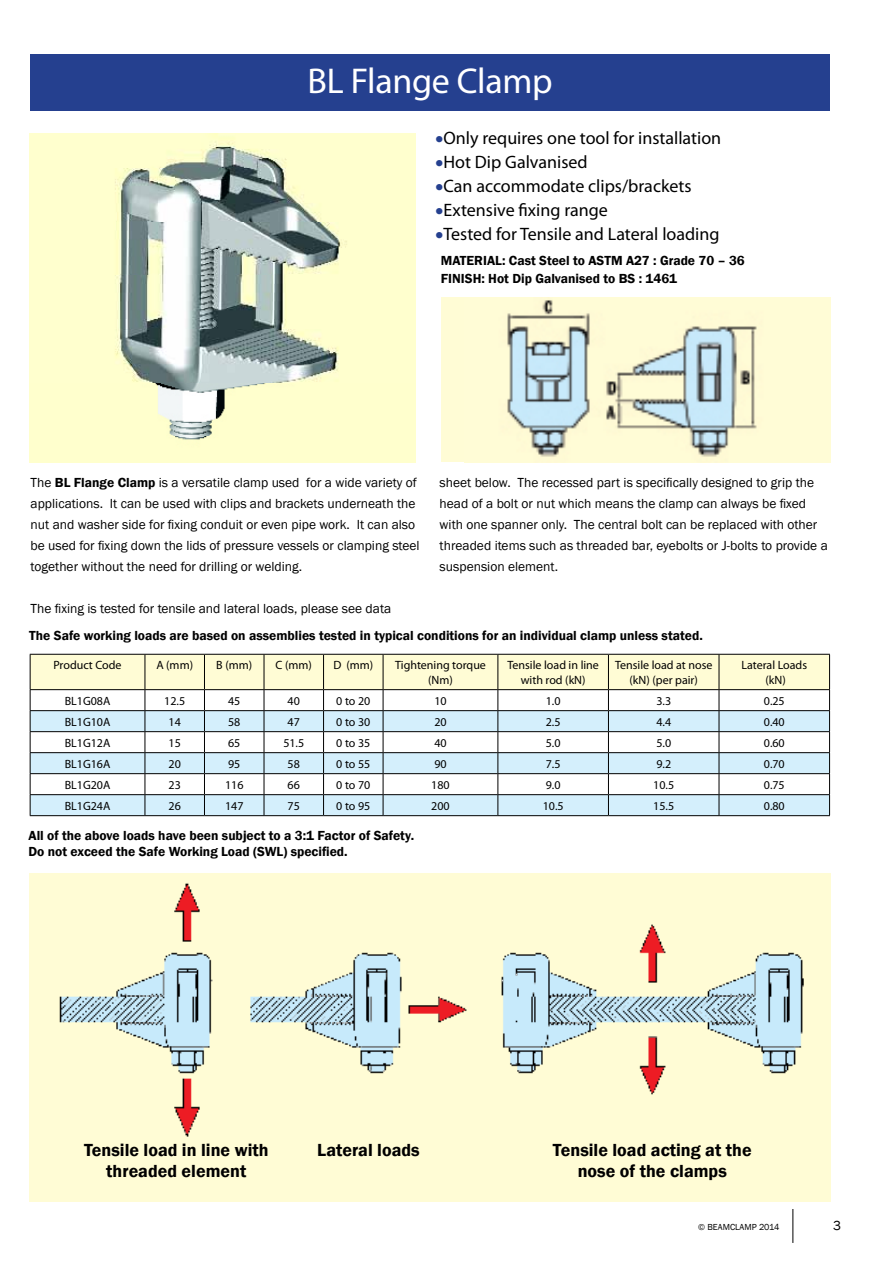
<style>
.page{position:relative;width:893px;height:1263px;background:#fff}
.page>*{position:absolute;margin:0;border:0;box-sizing:border-box;transform-origin:0 0}
.t1{font:36px "Myriad Pro";letter-spacing:-.01em;color:#fff}
.t2{font:18px "Myriad Pro";color:#000}
.t3{font:600 18px/21px "Franklin Gothic";color:#000;text-align:center}
.t4{font:13.5px/21px "Franklin Gothic";color:#000}
.t5{font:600 13.5px/16.2px "Franklin Gothic";color:#000}
.t6{font:12px/14.4px "Myriad Pro";color:#000;text-align:center}
.t7{font:9px "Franklin Gothic";color:#000}
.s1{font-size:30px;color:#25408f}
.s2{font-weight:600}
</style>
<div class="page">
<img style="left:30px;top:874px;width:801px;height:328px">
<hr style="left:792px;top:1209px;width:1px;height:34px;background:#000">
<div style="left:30px;top:54px;width:800px;height:57px;background:#25408f"></div>
<img style="left:30px;top:133px;width:385px;height:329px">
<div style="left:441px;top:298px;width:390px;height:164px;background:#fffcd5"></div>
<img style="left:507px;top:300px;width:250px;height:157px">
<hr style="left:30px;top:815px;width:115px;height:1px;background:#000">
<hr style="left:145px;top:815px;width:59px;height:1px;background:#000">
<hr style="left:204px;top:815px;width:60px;height:1px;background:#000">
<hr style="left:264px;top:815px;width:60px;height:1px;background:#000">
<hr style="left:324px;top:815px;width:59px;height:1px;background:#000">
<hr style="left:383px;top:815px;width:115px;height:1px;background:#000">
<hr style="left:498px;top:815px;width:110px;height:1px;background:#000">
<hr style="left:608px;top:815px;width:111px;height:1px;background:#000">
<svg style="left:30px;top:654px;width:800px;height:161px"></svg>
<hr style="left:719px;top:794px;width:111px;height:1px;background:#000">
<hr style="left:719px;top:815px;width:111px;height:1px;background:#000">
<h1 class="t1" style="left:308px;top:59px;width:246px">BL Flange Clamp</h1>
<h2 class="t2" style="left:435px;top:127px;width:288px"><span class="s1">•</span>Only requires one tool for installation</h2>
<h2 class="t2" style="left:435px;top:151px;width:154px"><span class="s1">•</span>Hot Dip Galvanised</h2>
<h2 class="t2" style="left:435px;top:175px;width:258px"><span class="s1">•</span>Can accommodate clips/brackets</h2>
<h2 class="t2" style="left:435px;top:199px;width:174px"><span class="s1">•</span>Extensive fixing range</h2>
<h2 class="t2" style="left:435px;top:223px;width:286px"><span class="s1">•</span>Tested for Tensile and Lateral loading</h2>
<p class="t5" style="left:441px;top:252px;width:306px;line-height:18px">MATERIAL: Cast Steel to ASTM A27 : Grade 70 – 36<br>FINISH: Hot Dip Galvanised to BS : 1461</p>
<p class="t4" style="left:31px;top:472px;width:391px">The <span class="s2">BL Flange Clamp</span> is a versatile clamp used for a wide variety of applications. It can be used with clips and brackets underneath the nut and washer side for fixing conduit or even pipe work. It can also be used for fixing down the lids of pressure vessels or clamping steel together without the need for drilling or welding.</p>
<p class="t4" style="left:31px;top:598px;width:362px">The fixing is tested for tensile and lateral loads, please see data</p>
<p class="t4" style="left:440px;top:472px;width:390px">sheet below. The recessed part is specifically designed to grip the head of a bolt or nut which means the clamp can always be fixed with one spanner only. The central bolt can be replaced with other threaded items such as threaded bar, eyebolts or J-bolts to provide a suspension element.</p>
<p class="t5" style="left:29px;top:628px;width:675px">The Safe working loads are based on assemblies tested in typical conditions for an individual clamp unless stated.</p>
<p class="t6" style="left:53px;top:658px;width:70px">Product Code</p>
<p class="t6" style="left:156px;top:658px;width:38px">A (mm)</p>
<p class="t6" style="left:216px;top:658px;width:37px">B (mm)</p>
<p class="t6" style="left:276px;top:658px;width:38px">C (mm)</p>
<p class="t6" style="left:333px;top:658px;width:41px">D (mm)</p>
<p class="t6" style="left:395px;top:658px;width:92px">Tightening torque (Nm)</p>
<p class="t6" style="left:507px;top:658px;width:93px">Tensile load in line with rod (kN)</p>
<p class="t6" style="left:615px;top:658px;width:99px">Tensile load at nose (kN) (per pair)</p>
<p class="t6" style="left:741px;top:658px;width:67px">Lateral Loads (kN)</p>
<p class="t6" style="left:65px;top:693px;width:47px">BL1G08A</p>
<p class="t6" style="left:164px;top:693px;width:22px">12.5</p>
<p class="t6" style="left:228px;top:693px;width:14px">45</p>
<p class="t6" style="left:288px;top:693px;width:14px">40</p>
<p class="t6" style="left:336px;top:693px;width:36px">0 to 20</p>
<p class="t6" style="left:434px;top:693px;width:14px">10</p>
<p class="t6" style="left:546px;top:693px;width:16px">1.0</p>
<p class="t6" style="left:656px;top:693px;width:16px">3.3</p>
<p class="t6" style="left:764px;top:693px;width:22px">0.25</p>
<p class="t6" style="left:65px;top:714px;width:47px">BL1G10A</p>
<p class="t6" style="left:169px;top:714px;width:14px">14</p>
<p class="t6" style="left:228px;top:714px;width:14px">58</p>
<p class="t6" style="left:288px;top:714px;width:14px">47</p>
<p class="t6" style="left:336px;top:714px;width:36px">0 to 30</p>
<p class="t6" style="left:434px;top:714px;width:14px">20</p>
<p class="t6" style="left:546px;top:714px;width:16px">2.5</p>
<p class="t6" style="left:656px;top:714px;width:16px">4.4</p>
<p class="t6" style="left:764px;top:714px;width:22px">0.40</p>
<p class="t6" style="left:65px;top:735px;width:47px">BL1G12A</p>
<p class="t6" style="left:169px;top:735px;width:14px">15</p>
<p class="t6" style="left:228px;top:735px;width:14px">65</p>
<p class="t6" style="left:283px;top:735px;width:22px">51.5</p>
<p class="t6" style="left:336px;top:735px;width:36px">0 to 35</p>
<p class="t6" style="left:434px;top:735px;width:14px">40</p>
<p class="t6" style="left:546px;top:735px;width:16px">5.0</p>
<p class="t6" style="left:656px;top:735px;width:16px">5.0</p>
<p class="t6" style="left:764px;top:735px;width:22px">0.60</p>
<p class="t6" style="left:65px;top:756px;width:47px">BL1G16A</p>
<p class="t6" style="left:169px;top:756px;width:14px">20</p>
<p class="t6" style="left:228px;top:756px;width:14px">95</p>
<p class="t6" style="left:288px;top:756px;width:14px">58</p>
<p class="t6" style="left:336px;top:756px;width:36px">0 to 55</p>
<p class="t6" style="left:434px;top:756px;width:14px">90</p>
<p class="t6" style="left:546px;top:756px;width:16px">7.5</p>
<p class="t6" style="left:656px;top:756px;width:16px">9.2</p>
<p class="t6" style="left:764px;top:756px;width:22px">0.70</p>
<p class="t6" style="left:65px;top:777px;width:47px">BL1G20A</p>
<p class="t6" style="left:169px;top:777px;width:14px">23</p>
<p class="t6" style="left:225px;top:777px;width:20px">116</p>
<p class="t6" style="left:288px;top:777px;width:14px">66</p>
<p class="t6" style="left:336px;top:777px;width:36px">0 to 70</p>
<p class="t6" style="left:431px;top:777px;width:20px">180</p>
<p class="t6" style="left:546px;top:777px;width:16px">9.0</p>
<p class="t6" style="left:653px;top:777px;width:22px">10.5</p>
<p class="t6" style="left:764px;top:777px;width:22px">0.75</p>
<p class="t6" style="left:65px;top:798px;width:47px">BL1G24A</p>
<p class="t6" style="left:169px;top:798px;width:14px">26</p>
<p class="t6" style="left:225px;top:798px;width:20px">147</p>
<p class="t6" style="left:288px;top:798px;width:14px">75</p>
<p class="t6" style="left:336px;top:798px;width:36px">0 to 95</p>
<p class="t6" style="left:431px;top:798px;width:20px">200</p>
<p class="t6" style="left:543px;top:798px;width:22px">10.5</p>
<p class="t6" style="left:653px;top:798px;width:22px">15.5</p>
<p class="t6" style="left:764px;top:798px;width:22px">0.80</p>
<p class="t5" style="left:29px;top:827px;width:387px">All of the above loads have been subject to a 3:1 Factor of Safety.<br>Do not exceed the Safe Working Load (SWL) specified.</p>
<h2 class="t3" style="left:84px;top:1139px;width:186px">Tensile load in line with threaded element</h2>
<h2 class="t3" style="left:317px;top:1139px;width:104px">Lateral loads</h2>
<h2 class="t3" style="left:553px;top:1140px;width:200px">Tensile load acting at the nose of the clamps</h2>
<p class="t7" style="left:698px;top:1222px;width:83px">© BEAMCLAMP 2014</p>
<p class="t4" style="left:833px;top:1215px;width:9px">3</p>
</div>
